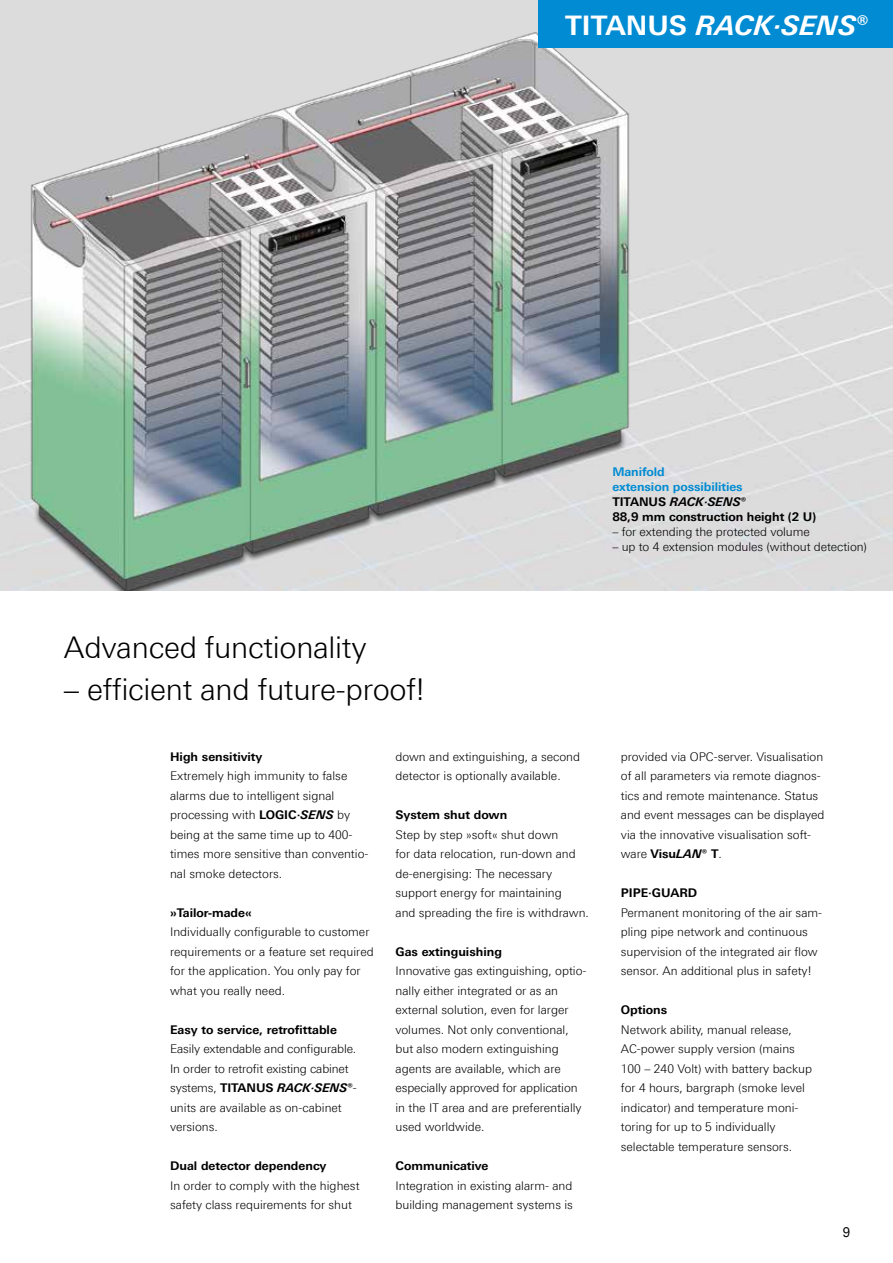
<style>
.page{position:relative;width:893px;height:1263px;background:#fff}
.page>*{position:absolute;margin:0;border:0;box-sizing:border-box;transform-origin:0 0}
.t1{font:300 30px "LT Univers Basic";letter-spacing:-.01em;color:#000}
.t2{font:italic 700 27px "LT Univers Basic";color:#fff}
.t3{font:13.5px "LT Univers Typewriter";color:#000}
.t4{font:300 12px/19.5px "LT Univers Basic";color:#000}
.t5{font:700 12px/15px "LT Univers Basic";color:#000}
.s1{font-style:normal}
.s2{color:#008bd2}
.s3{font-style:italic}
.s4{font-weight:700}
.s5{font-weight:700;font-style:italic}
</style>
<div class="page">
<img style="left:22px;top:26px;width:871px;height:564px">
<div style="left:538px;top:0;width:355px;height:48px;background:#008bd2"></div>
<h2 class="t2" style="left:565px;top:10px;width:305px"><span class="s1">TITANUS</span> RACK·SENS<span class="s1">®</span></h2>
<p class="t5" style="left:612px;top:465px;width:205px"><span class="s2">Manifold<br>extension possibilities<br></span>TITANUS <span class="s3">RACK·SENS</span>®<br>88,9 mm construction height (2 U)</p>
<p class="t4" style="left:612px;top:522px;width:199px">– for extending the protected volume</p>
<p class="t4" style="left:612px;top:537px;width:256px">– up to 4 extension modules (without detection)</p>
<h1 class="t1" style="left:64px;top:629px;width:304px">Advanced functionality</h1>
<h1 class="t1" style="left:64px;top:671px;width:363px">– efficient and future-proof!</h1>
<p class="t5" style="left:170px;top:749px;width:94px">High sensitivity</p>
<p class="t4" style="left:170px;top:766px;width:200px">Extremely high immunity to false alarms due to intelligent signal processing with <span class="s4">LOGIC·</span><span class="s5">SENS</span> by being at the same time up to 400- times more sensitive than conventio&shy;nal smoke detectors.</p>
<p class="t5" style="left:170px;top:905px;width:83px">»Tailor-made«</p>
<p class="t4" style="left:170px;top:922px;width:205px">Individually configurable to customer requirements or a feature set required for the application. You only pay for what you really need.</p>
<p class="t5" style="left:170px;top:1022px;width:168px">Easy to service, retrofittable</p>
<p class="t4" style="left:170px;top:1039px;width:188px">Easily extendable and configurable.<br>In order to retrofit existing cabinet systems, <span class="s4">TITANUS</span> <span class="s5">RACK·SENS</span><span class="s4">®</span>- units are available as on-cabinet versions.</p>
<p class="t5" style="left:170px;top:1158px;width:158px">Dual detector dependency</p>
<p class="t4" style="left:170px;top:1175px;width:191px">In order to comply with the highest safety class requirements for shut</p>
<p class="t4" style="left:395px;top:746px;width:186px">down and extinguishing, a second detector is optionally available.</p>
<p class="t5" style="left:395px;top:807px;width:113px">System shut down</p>
<p class="t4" style="left:395px;top:824px;width:195px">Step by step »soft« shut down<br>for data relocation, run-down and de-energising: The necessary support energy for maintaining<br>and spreading the fire is withdrawn.</p>
<p class="t5" style="left:395px;top:944px;width:108px">Gas extinguishing</p>
<p class="t4" style="left:395px;top:961px;width:193px">Innovative gas extinguishing, optio&shy;nally either integrated or as an external solution, even for larger volumes. Not only conventional, but also modern extinguishing agents are available, which are especially approved for application in the IT area and are preferentially used worldwide.</p>
<p class="t5" style="left:395px;top:1158px;width:95px">Communicative</p>
<p class="t4" style="left:395px;top:1175px;width:179px">Integration in existing alarm- and building management systems is</p>
<p class="t4" style="left:621px;top:746px;width:205px">provided via OPC-server. Visualisation of all parameters via remote diagnos&shy;tics and remote maintenance. Status and event messages can be displayed via the innovative visualisation soft&shy;ware <span class="s4">Visu</span><span class="s5">LAN</span><span class="s4">® T</span>.</p>
<p class="t5" style="left:621px;top:885px;width:78px">PIPE·GUARD</p>
<p class="t4" style="left:621px;top:902px;width:201px">Permanent monitoring of the air sam-- pling pipe network and continuous supervision of the integrated air flow sensor. An additional plus in safety!</p>
<p class="t5" style="left:621px;top:1002px;width:48px">Options</p>
<p class="t4" style="left:621px;top:1019px;width:193px">Network ability, manual release, AC-power supply version (mains 100 – 240 Volt) with battery backup for 4 hours, bargraph (smoke level indicator) and temperature moni-- toring for up to 5 individually selectable temperature sensors.</p>
<p class="t3" style="left:842px;top:1225px;width:10px">9</p>
</div>
